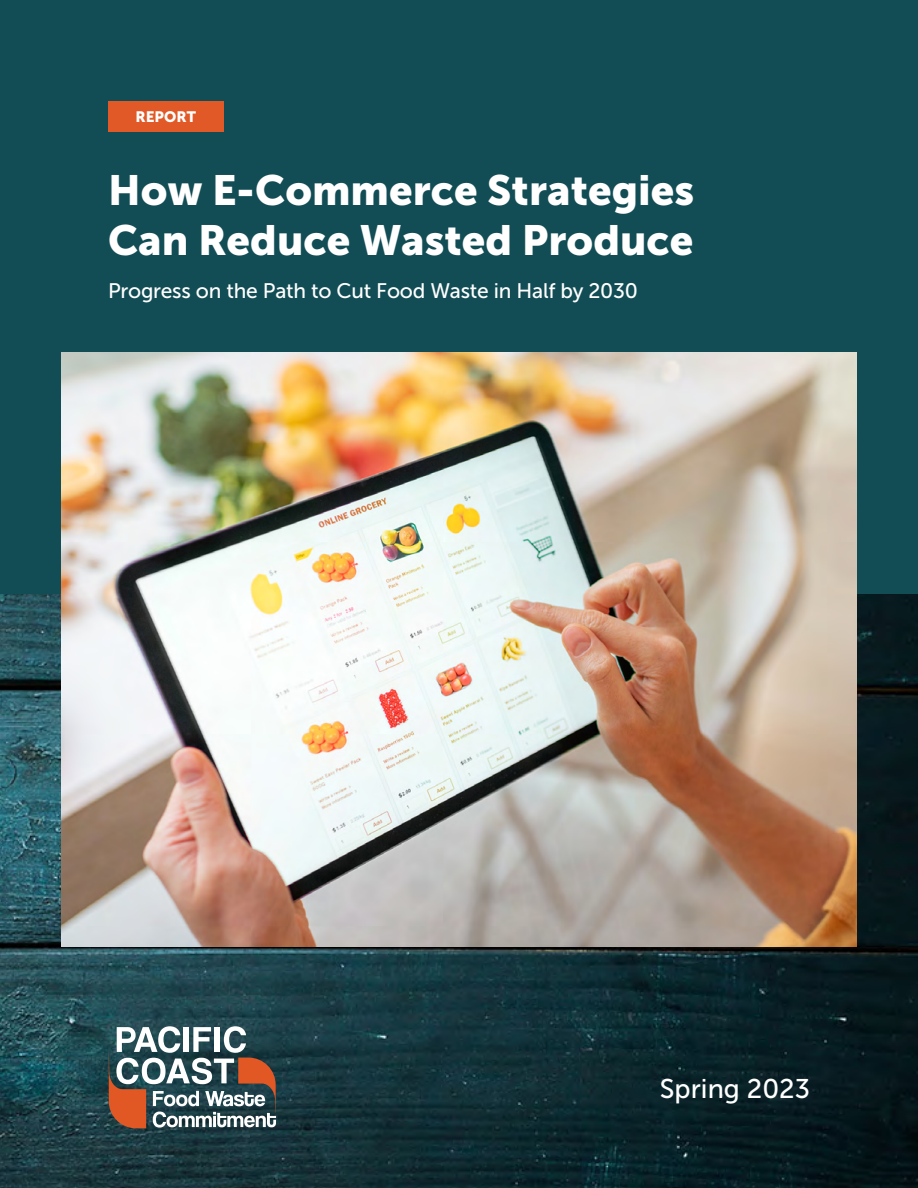
<style>
.page{position:relative;width:918px;height:1188px;background:#fff}
.page>*{position:absolute;margin:0;border:0;box-sizing:border-box;transform-origin:0 0}
.t1{font:42px/50.4px "Museo Sans 900";color:#fff}
.t2{font:27px "Museo Sans 500";color:#fff}
.t3{font:21px "Museo Sans 500";letter-spacing:-.01em;color:#fff}
.t4{font:15px "Museo Sans 900";color:#fff}
</style>
<div class="page">
<div style="left:0;top:0;width:918px;height:594px;background:#124d55"></div>
<img style="left:0;top:594px;width:918px;height:594px">
<svg style="left:109px;top:1026px;width:167px;height:102px"></svg>
<div style="left:108px;top:102px;width:116px;height:30px;background:#e15926"></div>
<img style="left:61px;top:352px;width:796px;height:594px">
<p class="t4" style="left:136px;top:108px;width:62px">REPORT</p>
<p class="t1" style="left:108px;top:165px;width:588px">How E-Commerce Strategies<br>Can Reduce Wasted Produce</p>
<p class="t3" style="left:108px;top:279px;width:532px">Progress on the Path to Cut Food Waste in Half by 2030</p>
<p class="t2" style="left:660px;top:1074px;width:152px">Spring 2023</p>
</div>
